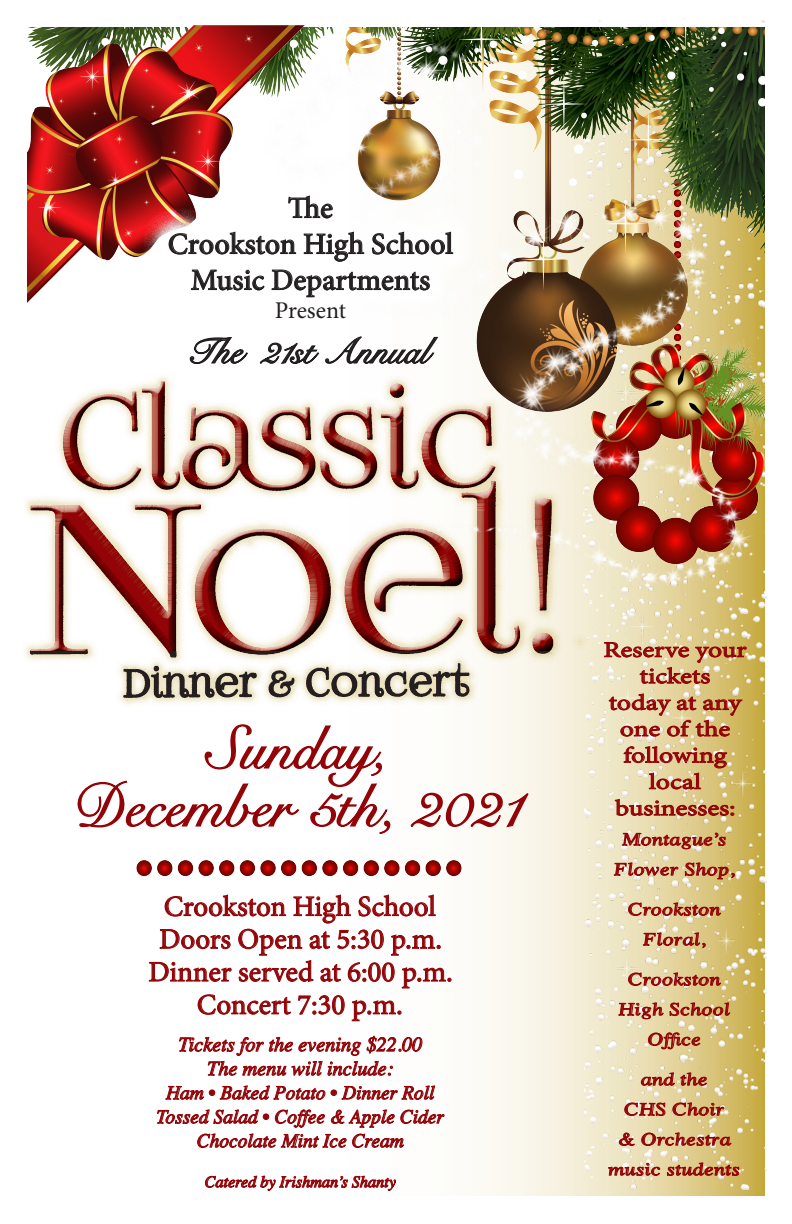
<style>
.page{position:relative;width:792px;height:1224px;background:#fff}
.page>*{position:absolute;margin:0;border:0;box-sizing:border-box;transform-origin:0 0}
.t1{font:60px "Snell Roundhand";color:#920407}
.t2{font:36px "Snell Roundhand";color:#231f20}
.t3{font:500 30px "Minion Pro";color:#231f20}
.t4{font:28.8px "Minion Pro";color:#920407}
.t5{font:24px "Minion Pro";letter-spacing:-.005em;color:#231f20}
.t6{font:22px/26.4px "Minion Pro";color:#920407;text-align:center;scale:1.25 1}
.t7{font:italic 20.2px "Times";color:#920407}
.t8{font:italic 19.4px "Times";color:#920407}
.t9{font:italic 18px/30px "Times";color:#920407;text-align:center;scale:1.25 1}
.t10{font:italic 16.2px "Times";color:#920407}
</style>
<div class="page">
<svg style="left:479px;top:717px;width:286px;height:479px"></svg>
<img style="left:585px;top:596px;width:181px;height:594px">
<svg style="left:165px;top:1036px;width:270px;height:64px"></svg>
<svg style="left:157px;top:1109px;width:288px;height:39px"></svg>
<svg style="left:205px;top:1175px;width:191px;height:16px"></svg>
<div style="left:25px;top:377px;width:561px;height:328px;background:#231f20;opacity:.75"></div>
<img style="left:25px;top:652px;width:566px;height:65px">
<svg style="left:77px;top:724px;width:314px;height:110px"></svg>
<svg style="left:410px;top:792px;width:120px;height:55px"></svg>
<svg style="left:149px;top:894px;width:303px;height:128px"></svg>
<svg style="left:604px;top:642px;width:143px;height:42px;background:#d4af83"></svg>
<svg style="left:609px;top:693px;width:133px;height:44px;background:#d3ac81"></svg>
<svg style="left:624px;top:746px;width:103px;height:43px;background:#d4ad84"></svg>
<svg style="left:615px;top:799px;width:119px;height:17px;background:#ca9571"></svg>
<svg style="left:614px;top:829px;width:121px;height:56px;background:#d6b387"></svg>
<svg style="left:628px;top:902px;width:93px;height:51px;background:#d7b58a"></svg>
<svg style="left:618px;top:972px;width:113px;height:53px;background:#d5b286"></svg>
<svg style="left:648px;top:1032px;width:53px;height:18px"></svg>
<svg style="left:608px;top:1066px;width:131px;height:118px;background:#d9bb8d"></svg>
<img style="left:136px;top:860px;width:326px;height:17px">
<img style="left:27px;top:25px;width:232px;height:278px">
<img style="left:259px;top:18px;width:506px;height:594px">
<svg style="left:143px;top:170px;width:336px;height:175px"></svg>
<svg style="left:288px;top:196px;width:45px;height:22px"></svg>
<svg style="left:169px;top:232px;width:127px;height:22px"></svg>
<svg style="left:304px;top:232px;width:60px;height:30px"></svg>
<svg style="left:372px;top:232px;width:81px;height:22px"></svg>
<svg style="left:189px;top:270px;width:251px;height:127px"></svg>
<p class="t3" style="left:288px;top:188px;width:47px">The</p>
<p class="t3" style="left:168px;top:224px;width:287px">Crookston High School</p>
<p class="t3" style="left:191px;top:260px;width:241px">Music Departments</p>
<p class="t5" style="left:275px;top:296px;width:73px">Present</p>
<p class="t2" style="left:186px;top:325px;width:244px">The 21st Annual</p>
<p class="t1" style="left:208px;top:705px;width:202px">Sunday,</p>
<p class="t1" style="left:73px;top:763px;width:452px">December 5th,2021</p>
<p class="t4" style="left:164px;top:889px;width:273px">Crookston High School</p>
<p class="t4" style="left:159px;top:922px;width:284px">Doors Open at 5:30 p.m.</p>
<p class="t4" style="left:148px;top:955px;width:306px">Dinner served at 6:00 p.m.</p>
<p class="t4" style="left:197px;top:987px;width:207px">Concert 7:30 p.m.</p>
<p class="t7" style="left:179px;top:1027px;width:245px">Tickets for the evening $22.00</p>
<p class="t7" style="left:207px;top:1051px;width:188px">The menu will include:</p>
<p class="t8" style="left:166px;top:1076px;width:270px">Ham • Baked Potato • Dinner Roll</p>
<p class="t8" style="left:156px;top:1100px;width:289px">Tossed Salad • Coffee &amp; Apple Cider</p>
<p class="t8" style="left:197px;top:1124px;width:209px">Chocolate Mint Ice Cream</p>
<p class="t10" style="left:205px;top:1168px;width:193px">Catered by Irishman’s Shanty</p>
<p class="t6" style="left:603px;top:637px;width:116px">Reserve your tickets</p>
<p class="t6" style="left:609px;top:690px;width:108px">today at any one of the following</p>
<p class="t6" style="left:615px;top:769px;width:98px">local businesses:</p>
<p class="t9" style="left:614px;top:823px;width:103px">Montague’s<br>FlowerShop,</p>
<p class="t9" style="left:629px;top:893px;width:81px">Crookston</p>
<p class="t9" style="left:643px;top:923px;width:57px">Floral,</p>
<p class="t9" style="left:629px;top:963px;width:81px">Crookston</p>
<p class="t9" style="left:619px;top:993px;width:96px">HighSchool</p>
<p class="t9" style="left:648px;top:1023px;width:49px">Office</p>
<p class="t9" style="left:642px;top:1063px;width:60px">andthe</p>
<p class="t9" style="left:625px;top:1093px;width:87px">CHSChoir</p>
<p class="t9" style="left:618px;top:1123px;width:97px">&amp; Orchestra</p>
<p class="t9" style="left:609px;top:1153px;width:112px">musicstudents</p>
</div>
